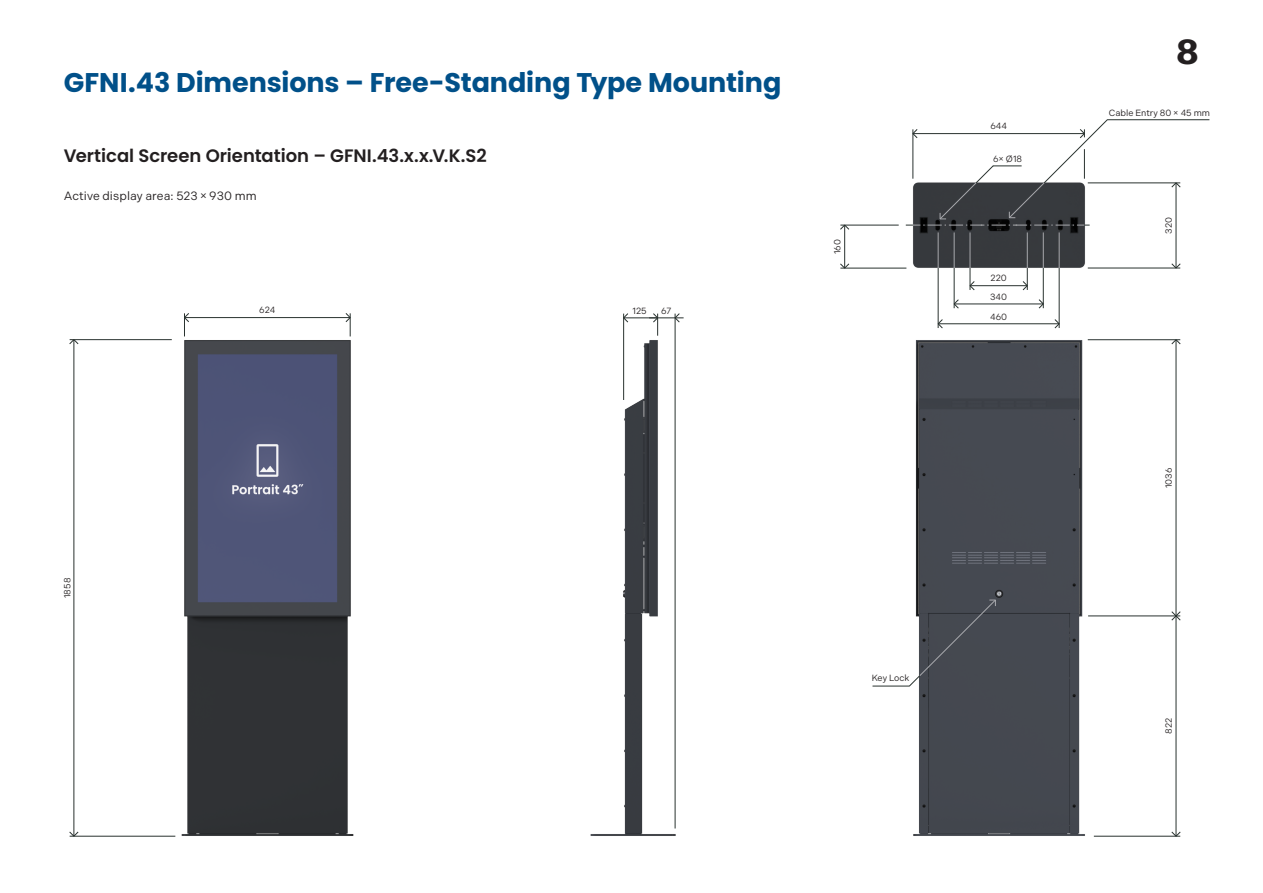
<style>
.page{position:relative;width:1263px;height:893px;background:#fff}
.page>*{position:absolute;margin:0;border:0;box-sizing:border-box;transform-origin:0 0}
.t1{font:700 36px "Stevie Sans";color:#231f20}
.t2{font:700 27px "Poppins";letter-spacing:-.005em;color:#015089}
.t3{font:600 18px "Poppins";letter-spacing:-.005em;color:#231f20}
.t4{font:12px "Indivisible";letter-spacing:.005em;color:#231f20}
.t5{font:9px/18.3px "Indivisible";color:#231f20}
</style>
<div class="page">
<img style="left:629px;top:224px;width:547px;height:95px">
<img style="left:160px;top:336px;width:194px;height:501px">
<img style="left:590px;top:323px;width:586px;height:514px">
<svg style="left:69px;top:339px;width:10px;height:6px"></svg>
<svg style="left:839px;top:224px;width:11px;height:6px"></svg>
<svg style="left:839px;top:263px;width:11px;height:6px"></svg>
<svg style="left:1171px;top:263px;width:10px;height:6px"></svg>
<svg style="left:1054px;top:318px;width:6px;height:11px"></svg>
<svg style="left:1038px;top:299px;width:6px;height:10px"></svg>
<svg style="left:937px;top:318px;width:6px;height:11px"></svg>
<svg style="left:953px;top:299px;width:6px;height:10px"></svg>
<svg style="left:69px;top:831px;width:10px;height:6px"></svg>
<hr style="left:74px;top:340px;width:1px;height:496px;background:#29322f">
<hr style="left:844px;top:225px;width:1px;height:43px;background:#29322f">
<hr style="left:70px;top:339px;width:102px;height:1px;background:#29322f">
<hr style="left:70px;top:836px;width:105px;height:1px;background:#29322f">
<hr style="left:1088px;top:268px;width:92px;height:1px;background:#29322f">
<hr style="left:840px;top:225px;width:59px;height:1px;background:#29322f">
<hr style="left:840px;top:268px;width:66px;height:1px;background:#29322f">
<hr style="left:184px;top:317px;width:166px;height:1px;background:#29322f">
<svg style="left:345px;top:313px;width:6px;height:23px"></svg>
<hr style="left:1059px;top:232px;width:1px;height:36px;background:#a8a9ad">
<hr style="left:1059px;top:268px;width:1px;height:60px;background:#29322f">
<hr style="left:1176px;top:183px;width:1px;height:85px;background:#29322f">
<hr style="left:1043px;top:232px;width:1px;height:36px;background:#a8a9ad">
<hr style="left:1043px;top:268px;width:1px;height:40px;background:#29322f">
<hr style="left:1027px;top:232px;width:1px;height:36px;background:#a8a9ad">
<svg style="left:1022px;top:268px;width:6px;height:23px"></svg>
<hr style="left:970px;top:232px;width:1px;height:36px;background:#a8a9ad">
<svg style="left:969px;top:268px;width:6px;height:23px"></svg>
<hr style="left:954px;top:232px;width:1px;height:36px;background:#a8a9ad">
<hr style="left:954px;top:268px;width:1px;height:40px;background:#29322f">
<hr style="left:938px;top:232px;width:1px;height:36px;background:#a8a9ad">
<hr style="left:938px;top:268px;width:1px;height:60px;background:#29322f">
<hr style="left:675px;top:314px;width:1px;height:514px;background:#29322f">
<hr style="left:623px;top:314px;width:1px;height:86px;background:#29322f">
<svg style="left:184px;top:313px;width:6px;height:23px"></svg>
<hr style="left:970px;top:285px;width:57px;height:1px;background:#29322f">
<hr style="left:954px;top:304px;width:89px;height:1px;background:#29322f">
<hr style="left:938px;top:323px;width:121px;height:1px;background:#29322f">
<svg style="left:652px;top:313px;width:7px;height:23px"></svg>
<svg style="left:623px;top:313px;width:6px;height:10px"></svg>
<svg style="left:674px;top:313px;width:6px;height:10px"></svg>
<hr style="left:624px;top:317px;width:34px;height:1px;background:#29322f">
<hr style="left:649px;top:317px;width:35px;height:1px;background:#29322f">
<svg style="left:1171px;top:339px;width:10px;height:6px"></svg>
<svg style="left:1171px;top:611px;width:10px;height:10px"></svg>
<svg style="left:1171px;top:831px;width:10px;height:6px"></svg>
<hr style="left:1176px;top:340px;width:1px;height:276px;background:#29322f">
<hr style="left:1088px;top:339px;width:92px;height:1px;background:#29322f">
<hr style="left:1094px;top:836px;width:86px;height:1px;background:#29322f">
<hr style="left:1088px;top:615px;width:92px;height:1px;background:#29322f">
<hr style="left:1176px;top:616px;width:1px;height:220px;background:#29322f">
<svg style="left:872px;top:599px;width:124px;height:88px"></svg>
<svg style="left:906px;top:119px;width:304px;height:107px"></svg>
<p class="t2" style="left:64px;top:67px;width:719px">GFNI.43 Dimensions – Free‑Standing Type Mounting</p>
<p class="t3" style="left:64px;top:145px;width:424px">Vertical Screen Orientation – GFNI.43.x.x.V.K.S2</p>
<p class="t4" style="left:64px;top:189px;width:194px">Active display area: 523 × 930 mm</p>
<p class="t5" style="left:259px;top:301px;width:18px">624</p>
<p class="t5" style="left:633px;top:301px;width:16px">125</p>
<p class="t5" style="left:661px;top:301px;width:12px">67</p>
<p class="t5" style="left:828px;top:254px;width:16px;rotate:-90deg">160</p>
<p class="t5" style="left:990px;top:117px;width:18px">644</p>
<p class="t5" style="left:993px;top:149px;width:31px">6× Ø18</p>
<p class="t5" style="left:990px;top:269px;width:18px">220<br>340</p>
<p class="t5" style="left:990px;top:307px;width:19px">460</p>
<p class="t5" style="left:58px;top:598px;width:22px;rotate:-90deg">1858</p>
<p class="t5" style="left:872px;top:669px;width:39px">Key Lock</p>
<h1 class="t1" style="left:1176px;top:30px;width:24px">8</h1>
<p class="t5" style="left:1109px;top:104px;width:103px">Cable Entry 80 × 45 mm</p>
<p class="t5" style="left:1159px;top:234px;width:18px;rotate:-90deg">320</p>
<p class="t5" style="left:1159px;top:488px;width:22px;rotate:-90deg">1036</p>
<p class="t5" style="left:1159px;top:734px;width:17px;rotate:-90deg">822</p>
</div>
